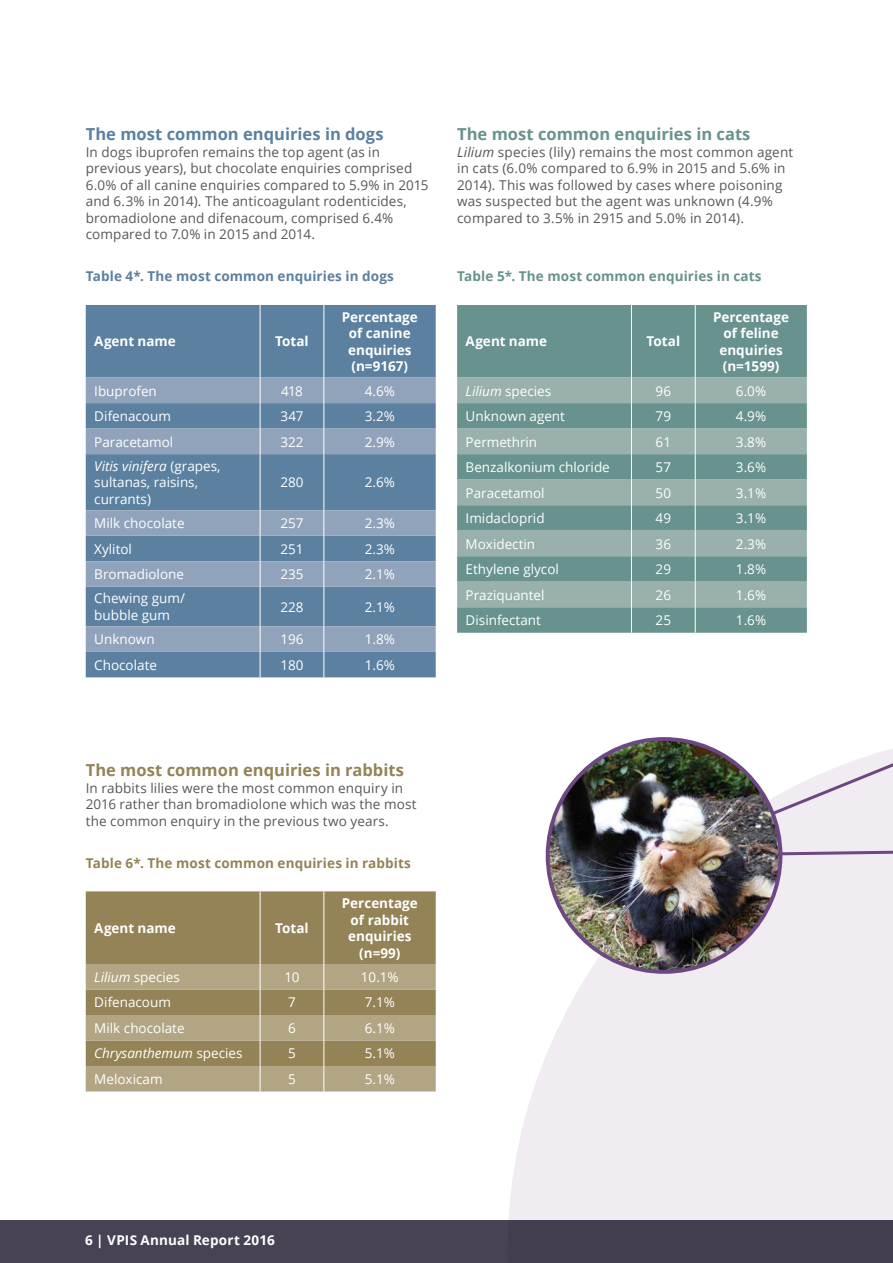
<style>
.page{position:relative;width:893px;height:1263px;background:#fff}
.page>*{position:absolute;margin:0;border:0;box-sizing:border-box;transform-origin:0 0}
.t1{font:700 16.5px "Open Sans";color:#938356}
.t2{font:700 16.5px "Open Sans";color:#5b80a0}
.t3{font:700 16.5px "Open Sans";color:#68928d}
.t4{font:13.5px/16.5px "Open Sans";letter-spacing:.01em;color:#575756}
.t5{font:13.5px/16.5px "Open Sans";color:#fff}
.t6{font:700 13.5px/16.5px "Open Sans";color:#fff;text-align:center}
.t7{font:700 13.5px "Open Sans";letter-spacing:.01em;color:#938356}
.t8{font:700 13.5px "Open Sans";letter-spacing:.01em;color:#5b80a0}
.t9{font:700 13.5px "Open Sans";letter-spacing:.01em;color:#68928d}
.t10{font:italic 13.5px "Open Sans";color:#fff}
.s1{font-style:italic}
.s2{font-style:normal}
</style>
<div class="page">
<svg style="left:433px;top:677px;width:460px;height:543px;fill:#f0ecf2"></svg>
<div style="left:86px;top:305px;width:350px;height:372px;background:#5b80a0"></div>
<svg style="left:86px;top:378px;width:350px;height:274px;background:#7591ad"></svg>
<hr style="left:260px;top:305px;width:1px;height:73px;background:#fff">
<svg style="left:260px;top:378px;width:1px;height:76px"></svg>
<hr style="left:260px;top:454px;width:1px;height:56px;background:#fff">
<svg style="left:260px;top:510px;width:1px;height:77px"></svg>
<hr style="left:260px;top:587px;width:1px;height:39px;background:#fff">
<svg style="left:260px;top:626px;width:1px;height:51px"></svg>
<hr style="left:323px;top:305px;width:1px;height:73px;background:#fff">
<svg style="left:323px;top:378px;width:1px;height:76px"></svg>
<hr style="left:323px;top:454px;width:1px;height:56px;background:#fff">
<svg style="left:323px;top:510px;width:1px;height:77px"></svg>
<hr style="left:323px;top:587px;width:1px;height:39px;background:#fff">
<svg style="left:323px;top:626px;width:1px;height:51px"></svg>
<div style="left:457px;top:305px;width:350px;height:328px;background:#68928d"></div>
<svg style="left:457px;top:378px;width:350px;height:229px;background:#84a39e"></svg>
<hr style="left:631px;top:305px;width:1px;height:73px;background:#fff">
<svg style="left:631px;top:378px;width:1px;height:255px"></svg>
<hr style="left:695px;top:305px;width:1px;height:73px;background:#fff">
<svg style="left:695px;top:378px;width:1px;height:255px"></svg>
<div style="left:86px;top:891px;width:350px;height:73px;background:#938356"></div>
<hr style="left:260px;top:891px;width:1px;height:73px;background:#fff">
<hr style="left:323px;top:891px;width:1px;height:73px;background:#fff">
<svg style="left:86px;top:964px;width:350px;height:127px;background:#a69872"></svg>
<svg style="left:660px;top:677px;width:233px;height:184px"></svg>
<img style="left:548px;top:739px;width:232px;height:233px;border-radius:116px">
<div style="left:0;top:1220px;width:893px;height:43px;background:#474355"></div>
<p class="t2" style="left:86px;top:123px;width:299px">The most common enquiries in dogs</p>
<p class="t4" style="left:86px;top:143px;width:344px">In dogs ibuprofen remains the top agent (as in previous years), but chocolate enquiries comprised 6.0% of all canine enquiries compared to 5.9% in 2015 and 6.3% in 2014). The anticoagulant rodenticides, bromadiolone and difenacoum, comprised 6.4% compared to 7.0% in 2015 and 2014.</p>
<p class="t8" style="left:86px;top:267px;width:310px">Table 4*. The most common enquiries in dogs</p>
<p class="t6" style="left:94px;top:333px;width:83px">Agent name</p>
<p class="t6" style="left:275px;top:333px;width:35px">Total</p>
<p class="t6" style="left:342px;top:308px;width:77px">Percentage of canine enquiries (n=9167)</p>
<p class="t5" style="left:94px;top:382px;width:64px">Ibuprofen</p>
<p class="t5" style="left:281px;top:382px;width:23px">418</p>
<p class="t5" style="left:365px;top:382px;width:32px">4.6%</p>
<p class="t5" style="left:94px;top:407px;width:78px">Difenacoum</p>
<p class="t5" style="left:280px;top:407px;width:25px">347</p>
<p class="t5" style="left:365px;top:407px;width:32px">3.2%</p>
<p class="t5" style="left:94px;top:433px;width:81px">Paracetamol</p>
<p class="t5" style="left:280px;top:433px;width:25px">322</p>
<p class="t5" style="left:365px;top:433px;width:32px">2.9%</p>
<p class="t5" style="left:94px;top:457px;width:128px"><span class="s1">Vitis vinifera</span> (grapes, sultanas, raisins, currants)</p>
<p class="t5" style="left:280px;top:474px;width:25px">280</p>
<p class="t5" style="left:365px;top:474px;width:32px">2.6%</p>
<p class="t5" style="left:94px;top:515px;width:92px">Milk chocolate</p>
<p class="t5" style="left:280px;top:515px;width:25px">257</p>
<p class="t5" style="left:365px;top:515px;width:32px">2.3%</p>
<p class="t5" style="left:94px;top:540px;width:39px">Xylitol</p>
<p class="t5" style="left:280px;top:540px;width:25px">251</p>
<p class="t5" style="left:365px;top:540px;width:32px">2.3%</p>
<p class="t5" style="left:94px;top:566px;width:91px">Bromadiolone</p>
<p class="t5" style="left:280px;top:566px;width:25px">235</p>
<p class="t5" style="left:365px;top:566px;width:32px">2.1%</p>
<p class="t5" style="left:94px;top:590px;width:92px">Chewing gum/ bubble gum</p>
<p class="t5" style="left:280px;top:598px;width:25px">228</p>
<p class="t5" style="left:365px;top:598px;width:32px">2.1%</p>
<p class="t5" style="left:94px;top:631px;width:62px">Unknown</p>
<p class="t5" style="left:280px;top:631px;width:25px">196</p>
<p class="t5" style="left:365px;top:631px;width:32px">1.8%</p>
<p class="t5" style="left:94px;top:656px;width:64px">Chocolate</p>
<p class="t5" style="left:280px;top:656px;width:25px">180</p>
<p class="t5" style="left:365px;top:656px;width:32px">1.6%</p>
<p class="t3" style="left:457px;top:123px;width:295px">The most common enquiries in cats</p>
<p class="t4" style="left:457px;top:143px;width:338px"><span class="s1">Lilium</span> species (lily) remains the most common agent in cats (6.0% compared to 6.9% in 2015 and 5.6% in 2014). This was followed by cases where poisoning was suspected but the agent was unknown (4.9% compared to 3.5% in 2915 and 5.0% in 2014).</p>
<p class="t9" style="left:457px;top:267px;width:306px">Table 5*. The most common enquiries in cats</p>
<p class="t6" style="left:466px;top:333px;width:83px">Agent name</p>
<p class="t6" style="left:647px;top:333px;width:35px">Total</p>
<p class="t6" style="left:713px;top:308px;width:77px">Percentage of feline enquiries (n=1599)</p>
<p class="t5" style="left:466px;top:382px;width:87px"><span class="s1">Lilium</span> species</p>
<p class="t5" style="left:655px;top:382px;width:17px">96</p>
<p class="t5" style="left:736px;top:382px;width:32px">6.0%</p>
<p class="t5" style="left:466px;top:407px;width:101px">Unknown agent</p>
<p class="t5" style="left:656px;top:407px;width:17px">79</p>
<p class="t5" style="left:736px;top:407px;width:32px">4.9%</p>
<p class="t5" style="left:466px;top:433px;width:73px">Permethrin</p>
<p class="t5" style="left:656px;top:433px;width:17px">61</p>
<p class="t5" style="left:736px;top:433px;width:32px">3.8%</p>
<p class="t5" style="left:466px;top:459px;width:146px">Benzalkonium chloride</p>
<p class="t5" style="left:656px;top:459px;width:17px">57</p>
<p class="t5" style="left:736px;top:459px;width:32px">3.6%</p>
<p class="t5" style="left:466px;top:484px;width:81px">Paracetamol</p>
<p class="t5" style="left:656px;top:484px;width:17px">50</p>
<p class="t5" style="left:736px;top:484px;width:32px">3.1%</p>
<p class="t5" style="left:466px;top:510px;width:80px">Imidacloprid</p>
<p class="t5" style="left:656px;top:510px;width:17px">49</p>
<p class="t5" style="left:736px;top:510px;width:32px">3.1%</p>
<p class="t5" style="left:466px;top:535px;width:71px">Moxidectin</p>
<p class="t5" style="left:656px;top:535px;width:17px">36</p>
<p class="t5" style="left:736px;top:535px;width:32px">2.3%</p>
<p class="t5" style="left:466px;top:561px;width:95px">Ethylene glycol</p>
<p class="t5" style="left:656px;top:561px;width:17px">29</p>
<p class="t5" style="left:736px;top:561px;width:32px">1.8%</p>
<p class="t5" style="left:466px;top:586px;width:80px">Praziquantel</p>
<p class="t5" style="left:656px;top:586px;width:17px">26</p>
<p class="t5" style="left:736px;top:586px;width:32px">1.6%</p>
<p class="t5" style="left:466px;top:612px;width:77px">Disinfectant</p>
<p class="t5" style="left:656px;top:612px;width:17px">25</p>
<p class="t5" style="left:736px;top:612px;width:32px">1.6%</p>
<p class="t1" style="left:86px;top:758px;width:320px">The most common enquiries in rabbits</p>
<p class="t4" style="left:86px;top:779px;width:332px">In rabbits lilies were the most common enquiry in<br>2016 rather than bromadiolone which was the most the common enquiry in the previous two years.</p>
<p class="t7" style="left:86px;top:853px;width:327px">Table 6*. The most common enquiries in rabbits</p>
<p class="t6" style="left:94px;top:919px;width:83px">Agent name</p>
<p class="t6" style="left:275px;top:919px;width:35px">Total</p>
<p class="t6" style="left:342px;top:894px;width:77px">Percentage of rabbit enquiries (n=99)</p>
<p class="t5" style="left:94px;top:968px;width:87px"><span class="s1">Lilium</span> species</p>
<p class="t5" style="left:285px;top:968px;width:16px">10</p>
<p class="t5" style="left:361px;top:968px;width:39px">10.1%</p>
<p class="t5" style="left:94px;top:994px;width:78px">Difenacoum</p>
<p class="t5" style="left:288px;top:994px;width:9px">7</p>
<p class="t5" style="left:365px;top:994px;width:32px">7.1%</p>
<p class="t5" style="left:94px;top:1019px;width:92px">Milk chocolate</p>
<p class="t5" style="left:288px;top:1019px;width:9px">6</p>
<p class="t5" style="left:365px;top:1019px;width:32px">6.1%</p>
<p class="t10" style="left:94px;top:1044px;width:150px">Chrysanthemum <span class="s2">species</span></p>
<p class="t5" style="left:288px;top:1045px;width:9px">5</p>
<p class="t5" style="left:365px;top:1045px;width:32px">5.1%</p>
<p class="t5" style="left:94px;top:1070px;width:70px">Meloxicam</p>
<p class="t5" style="left:288px;top:1070px;width:9px">5</p>
<p class="t5" style="left:365px;top:1070px;width:32px">5.1%</p>
<p class="t6" style="left:85px;top:1231px;width:191px">6 | VPIS Annual Report 2016</p>
</div>
